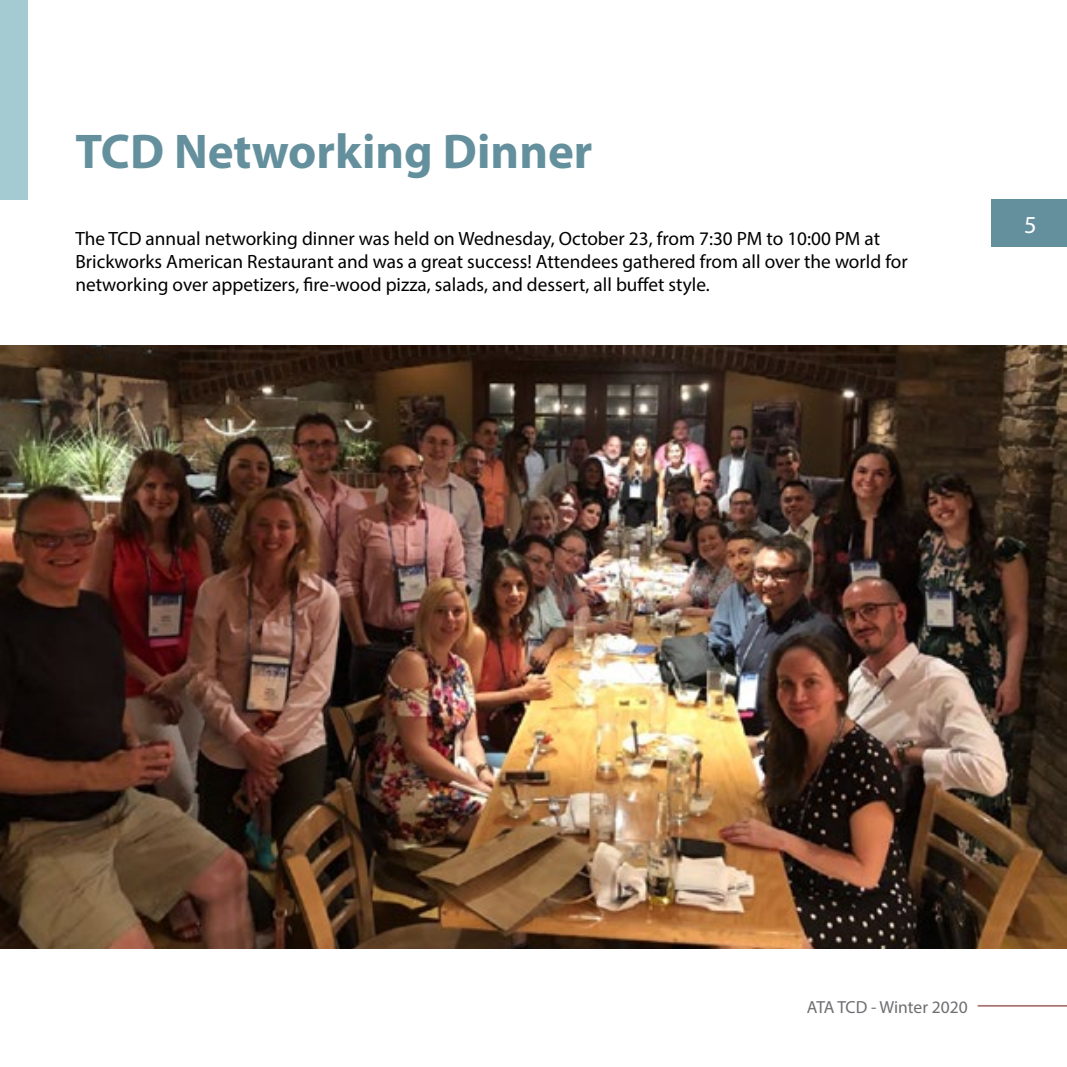
<style>
.page{position:relative;width:1067px;height:1067px;background:#fff}
.page>*{position:absolute;margin:0;border:0;box-sizing:border-box;transform-origin:0 0}
.t1{font:700 49px "Myriad Pro";color:#64909d}
.t2{font:24.5px "Myriad Pro";color:#fff}
.t3{font:19.25px/23.1px "Myriad Pro";color:#000}
.t4{font:17.5px "Myriad Pro";color:#6d6e71}
</style>
<div class="page">
<div style="left:0;top:0;width:28px;height:199px;background:#a5cbd2"></div>
<img style="left:0;top:346px;width:1067px;height:602px">
<div style="left:991px;top:199px;width:76px;height:48px;background:#64909d"></div>
<hr style="left:977px;top:1005px;width:90px;height:1px;background:#aa7570">
<h1 class="t1" style="left:75px;top:120px;width:518px">TCD Networking Dinner</h1>
<p class="t3" style="left:75px;top:227px;width:833px">The TCD annual networking dinner was held on Wednesday, October 23, from 7:30 PM to 10:00 PM at<br>Brickworks American Restaurant and was a great success! Attendees gathered from all over the world for networking over appetizers, fire-wood pizza, salads, and dessert, all buffet style.</p>
<p class="t2" style="left:1024px;top:209px;width:14px">5</p>
<p class="t4" style="left:807px;top:996px;width:162px">ATA TCD - Winter 2020</p>
</div>
